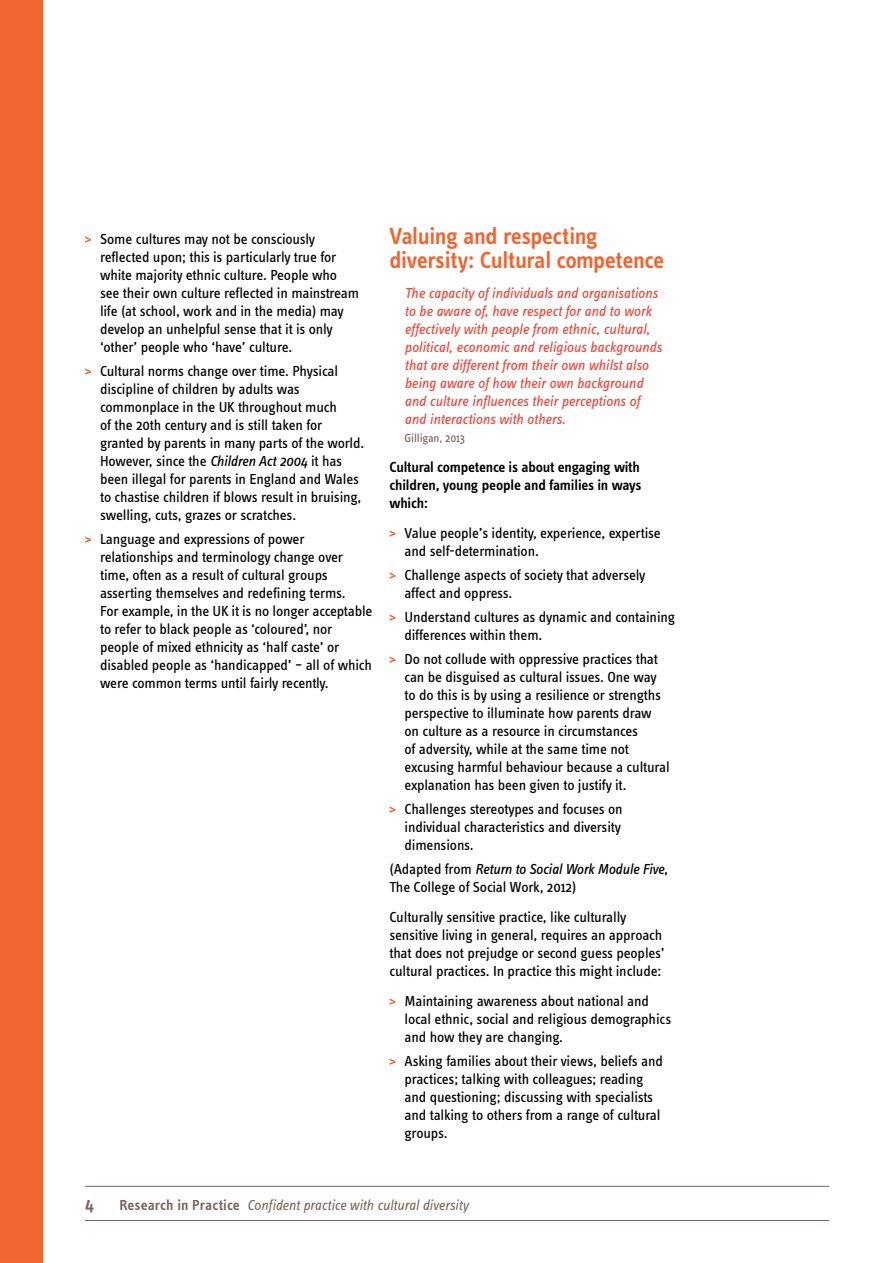
<style>
.page{position:relative;width:893px;height:1263px;background:#fff}
.page>*{position:absolute;margin:0;border:0;box-sizing:border-box;transform-origin:0 0}
.t1{font:600 24px/24px "Info Text Pro";letter-spacing:-.02em;color:#f26531}
.t2{font:600 18px "Info Text Pro";color:#77645d}
.t3{font:15px/18px "Info Text Pro";letter-spacing:-.01em;color:#000}
.t4{font:italic 15px/18px "Info Text Pro";letter-spacing:-.005em;color:#f04b3e}
.t5{font:600 15px/18px "Info Text Pro";letter-spacing:-.01em;color:#000;text-align:justify}
.t6{font:italic 15px "Info Text Pro";letter-spacing:-.01em;color:#77645d}
.t7{font:12px "Info Text Pro";letter-spacing:-.01em;color:#77645d}
.s1{font-style:italic}
.s2{font-weight:600;font-style:normal}
</style>
<div class="page">
<svg style="left:389px;top:530px;width:6px;height:7px"></svg>
<svg style="left:389px;top:572px;width:6px;height:7px"></svg>
<svg style="left:389px;top:614px;width:6px;height:7px"></svg>
<svg style="left:389px;top:656px;width:6px;height:7px"></svg>
<svg style="left:389px;top:806px;width:6px;height:7px"></svg>
<svg style="left:389px;top:998px;width:6px;height:7px"></svg>
<svg style="left:389px;top:1058px;width:6px;height:7px"></svg>
<svg style="left:85px;top:236px;width:6px;height:7px"></svg>
<svg style="left:85px;top:368px;width:6px;height:7px"></svg>
<svg style="left:85px;top:536px;width:6px;height:7px"></svg>
<hr style="left:85px;top:1220px;width:744px;height:1px;background:#77645d">
<hr style="left:85px;top:1186px;width:744px;height:1px;background:#77645d">
<div style="left:0;top:0;width:43px;height:1263px;background:#f26531"></div>
<p class="t3" style="left:100px;top:229px;width:261px">Some cultures may not be consciously reflected upon; this is particularly true for white majority ethnic culture. People who see their own culture reflected in mainstream life (at school, work and in the media) may develop an unhelpful sense that it is only ‘other’ people who ‘have’ culture.</p>
<p class="t3" style="left:100px;top:361px;width:266px">Cultural norms change over time. Physical discipline of children by adults was commonplace in the UK throughout much<br>of the 20th century and is still taken for granted by parents in many parts of the world.<br>However, since the <span class="s1">Children Act 2004</span> it has been illegal for parents in England and Wales to chastise children if blows result in bruising, swelling, cuts, grazes or scratches.</p>
<p class="t3" style="left:100px;top:529px;width:274px">Language and expressions of power relationships and terminology change over time, often as a result of cultural groups asserting themselves and redefining terms.<br>For example, in the UK it is no longer acceptable to refer to black people as ‘coloured’, nor people of mixed ethnicity as ‘half caste’ or disabled people as ‘handicapped’ – all of which were common terms until fairly recently.</p>
<h1 class="t1" style="left:389px;top:223px;width:276px">Valuing and respecting diversity: Cultural competence</h1>
<p class="t4" style="left:404px;top:283px;width:259px">The capacity of individuals and organisations to be aware of, have respect for and to work effectively with people from ethnic, cultural, political, economic and religious backgrounds that are different from their own whilst also being aware of how their own background and culture influences their perceptions of and interactions with others.</p>
<p class="t7" style="left:404px;top:431px;width:62px">Gilligan, 2013</p>
<p class="t5" style="left:389px;top:457px;width:253px">Cultural competence is about engaging with children, young people and families in ways which:</p>
<p class="t3" style="left:404px;top:523px;width:258px">Value people’s identity, experience, expertise and self-determination.</p>
<p class="t3" style="left:404px;top:565px;width:242px">Challenge aspects of society that adversely affect and oppress.</p>
<p class="t3" style="left:404px;top:607px;width:272px">Understand cultures as dynamic and containing differences within them.</p>
<p class="t3" style="left:404px;top:649px;width:267px">Do not collude with oppressive practices that can be disguised as cultural issues. One way to do this is by using a resilience or strengths perspective to illuminate how parents draw on culture as a resource in circumstances<br>of adversity, while at the same time not excusing harmful behaviour because a cultural explanation has been given to justify it.</p>
<p class="t3" style="left:404px;top:799px;width:220px;text-align:justify">Challenges stereotypes and focuses on individual characteristics and diversity dimensions.</p>
<p class="t3" style="left:389px;top:859px;width:280px">(Adapted from <span class="s1">Return to Social Work Module Five</span>,<br>The College of Social Work, 2012)</p>
<p class="t3" style="left:389px;top:907px;width:277px">Culturally sensitive practice, like culturally sensitive living in general, requires an approach that does not prejudge or second guess peoples’ cultural practices. In practice this might include:</p>
<p class="t3" style="left:404px;top:991px;width:268px">Maintaining awareness about national and local ethnic, social and religious demographics and how they are changing.</p>
<p class="t3" style="left:404px;top:1051px;width:260px">Asking families about their views, beliefs and practices; talking with colleagues; reading and questioning; discussing with specialists and talking to others from a range of cultural groups.</p>
<p class="t2" style="left:85px;top:1193px;width:11px">4</p>
<p class="t6" style="left:119px;top:1196px;width:351px"><span class="s2">Research in Practice</span> Confident practice with cultural diversity</p>
</div>
